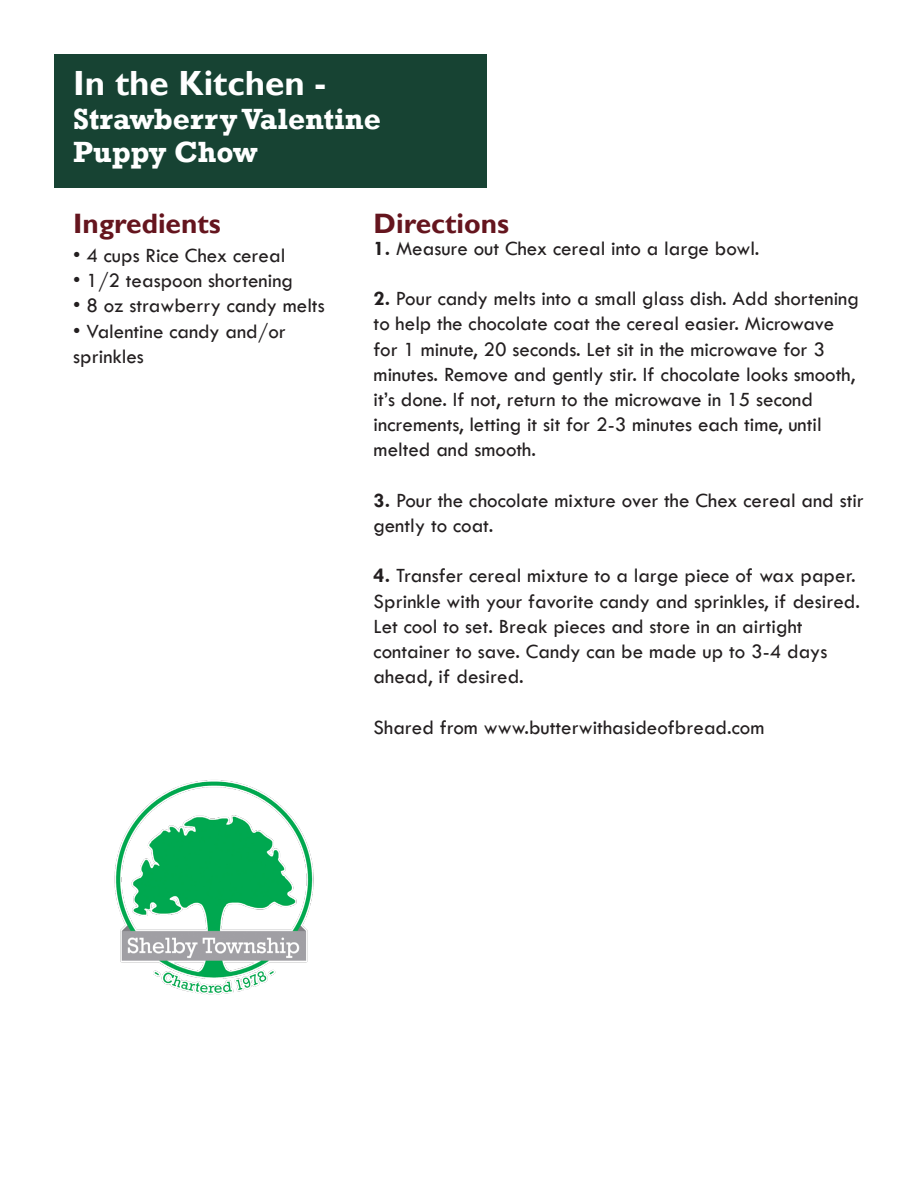
<style>
.page{position:relative;width:918px;height:1188px;background:#fff}
.page>*{position:absolute;margin:0;border:0;box-sizing:border-box;transform-origin:0 0}
.t1{font:700 34.95px "Gill Sans";color:#fff}
.t2{font:700 30px "Rockwell";color:#fff}
.t3{font:700 28.05px "Gill Sans";color:#65151e}
.t4{font:21px/25.2px "Tw Cen";color:#231f20}
.s1{font-weight:700}
</style>
<div class="page">
<div style="left:55px;top:55px;width:432px;height:133px;background:#174333"></div>
<img style="left:114px;top:780px;width:200px;height:215px">
<p class="t1" style="left:73px;top:62px;width:254px">In the Kitchen -</p>
<p class="t2" style="left:73px;top:100px;width:309px">Strawberry Valentine</p>
<p class="t2" style="left:73px;top:134px;width:186px">Puppy Chow</p>
<p class="t3" style="left:73px;top:207px;width:149px">Ingredients</p>
<p class="t4" style="left:73px;top:243px;width:213px">• 4 cups Rice Chex cereal</p>
<p class="t4" style="left:73px;top:268px;width:221px">• 1/2 teaspoon shortening</p>
<p class="t4" style="left:73px;top:293px;width:253px">• 8 oz strawberry candy melts</p>
<p class="t4" style="left:73px;top:318px;width:214px">• Valentine candy and/or sprinkles</p>
<p class="t3" style="left:374px;top:207px;width:137px">Directions</p>
<p class="t4" style="left:374px;top:235px;width:387px"><span class="s1">1.</span> Measure out Chex cereal into a large bowl.</p>
<p class="t4" style="left:374px;top:286px;width:487px"><span class="s1">2.</span> Pour candy melts into a small glass dish. Add shortening to help the chocolate coat the cereal easier. Microwave for 1 minute, 20 seconds. Let sit in the microwave for 3 minutes. Remove and gently stir. If chocolate looks smooth, it’s done. If not, return to the microwave in 15 second increments, letting it sit for 2-3 minutes each time, until melted and smooth.</p>
<p class="t4" style="left:374px;top:487px;width:492px"><span class="s1">3.</span> Pour the chocolate mixture over the Chex cereal and stir gently to coat.</p>
<p class="t4" style="left:374px;top:563px;width:488px"><span class="s1">4.</span> Transfer cereal mixture to a large piece of wax paper.<br>Sprinkle with your favorite candy and sprinkles, if desired.<br>Let cool to set. Break pieces and store in an airtight container to save. Candy can be made up to 3-4 days ahead, if desired.</p>
<p class="t4" style="left:374px;top:714px;width:392px">Shared from www.butterwithasideofbread.com</p>
</div>
